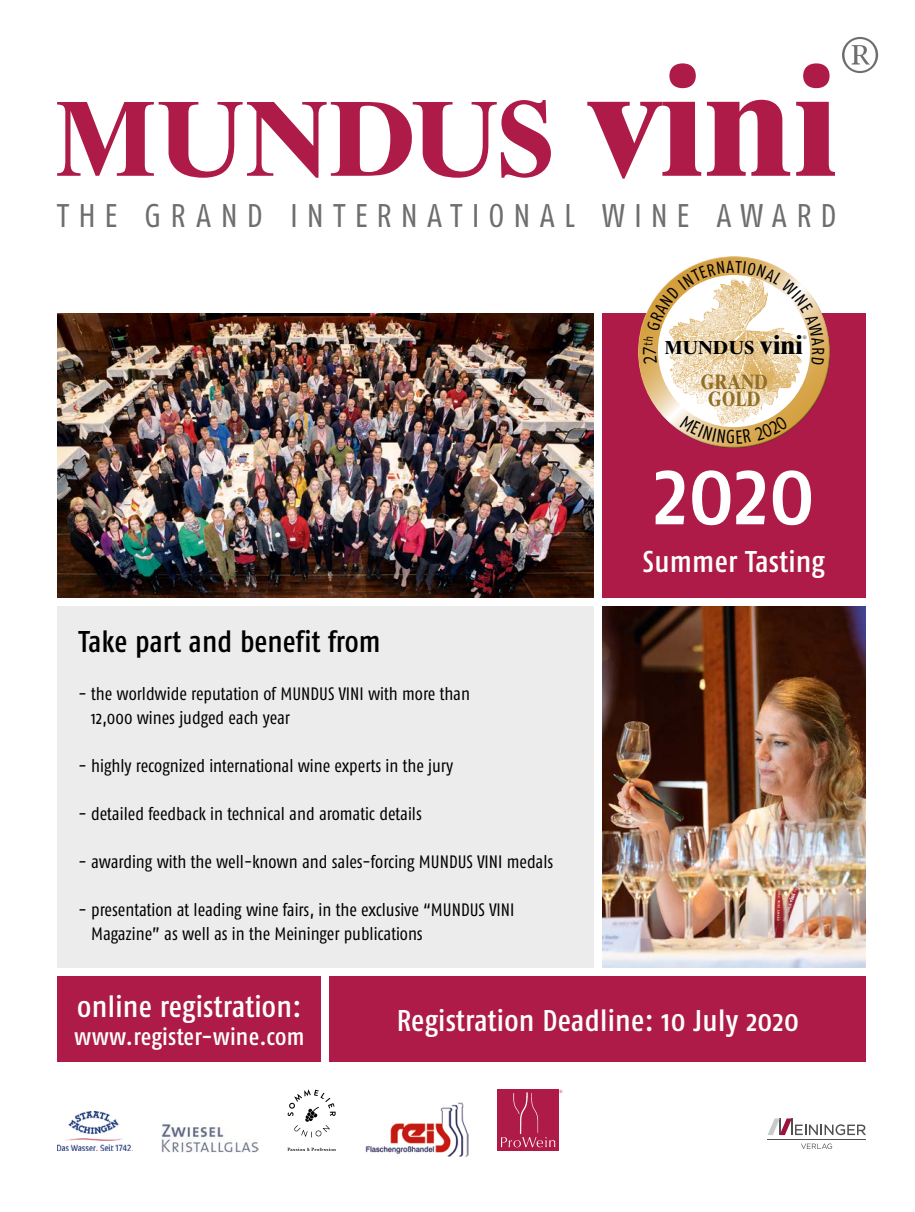
<style>
.page{position:relative;width:915px;height:1212px;background:#fff}
.page>*{position:absolute;margin:0;border:0;box-sizing:border-box;transform-origin:0 0}
.t1{font:700 106.95px "Times Ten W1 G";color:#ae1b48}
.t2{font:500 condensed 94.5px "Fago OT";color:#fff}
.t3{font:49.95px "Times Ten W1 G";color:#6e6e6e}
.t4{font:condensed 32.85px "Fago OT";letter-spacing:.275em;color:#6e6e6e}
.t5{font:500 condensed 30px "Fago OT";letter-spacing:.01em;color:#fff}
.t6{font:500 condensed 30px "Fago OT";color:#000}
.t7{font:500 condensed 24px "Fago OT";letter-spacing:.01em;color:#fff}
.t8{font:700 20.85px/17.4px "Times Ten W1 G";color:#926f26;text-align:center;scale:.8 1}
.t9{font:19.05px "Syntax LT Std";color:#000;scale:.8 1}
.t10{font:700 18.75px "Times Ten W1 G";color:#000}
.t11{font:condensed 18px/24px "Fago OT";color:#000}
.t12{font:condensed 17.25px "Fago OT";color:#000}
.t13{font:5.1px "Times Ten W1 G";color:#000}
.t14{font:4.5px "Times Ten W1 G";color:#ae1b48}
.s1{font-size:158.7px}
.s2{font-size:26.85px}
</style>
<div class="page">
<svg style="left:767px;top:1118px;width:98px;height:17px"></svg>
<hr style="left:767px;top:1139px;width:98px;height:1px;background:#515050">
<svg style="left:801px;top:1143px;width:30px;height:6px"></svg>
<img style="left:57px;top:1111px;width:76px;height:40px">
<img style="left:366px;top:1102px;width:102px;height:54px">
<img style="left:162px;top:1122px;width:96px;height:31px">
<svg style="left:287px;top:1148px;width:48px;height:3px"></svg>
<svg style="left:287px;top:1089px;width:48px;height:48px"></svg>
<div style="left:57px;top:606px;width:536px;height:362px;background:#ececec"></div>
<div style="left:329px;top:976px;width:536px;height:85px;background:#ae1b48"></div>
<div style="left:57px;top:976px;width:264px;height:85px;background:#ae1b48"></div>
<img style="left:602px;top:606px;width:263px;height:362px">
<div style="left:602px;top:313px;width:263px;height:285px;background:#ae1b48"></div>
<img style="left:57px;top:313px;width:536px;height:285px">
<img style="left:497px;top:1089px;width:61px;height:62px">
<div style="left:637px;top:256px;width:180px;height:141px;background:#fff;opacity:.65"></div>
<div style="left:641px;top:286px;width:188px;height:162px;background:#000;opacity:.5"></div>
<img style="left:665px;top:346px;width:137px;height:80px">
<svg style="left:643px;top:356px;width:13px;height:9px"></svg>
<svg style="left:643px;top:260px;width:180px;height:86px"></svg>
<svg style="left:811px;top:357px;width:12px;height:8px"></svg>
<svg style="left:679px;top:415px;width:109px;height:29px;background:#deb386"></svg>
<h3 class="t3" style="left:839px;top:26px;width:42px">®</h3>
<h1 class="t1" style="left:55px;top:74px;width:784px">MUNDUS <span class="s1">vini</span></h1>
<h3 class="t4" style="left:57px;top:195px;width:780px">THE GRAND INTERNATIONAL WINE AWARD</h3>
<p class="t10" style="left:664px;top:337px;width:140px">MUNDUS <span class="s2">vini</span></p>
<p class="t13" style="left:802px;top:334px;width:6px">®</p>
<p class="t9" style="left:638px;top:355px;width:12px;rotate:-90deg">7</p>
<p class="t12" style="left:828px;top:347px;width:10px;rotate:90deg">R</p>
<p class="t8" style="left:700px;top:372px;width:86px">GRAND<br>GOLD</p>
<h3 class="t6" style="left:79px;top:623px;width:303px">Take part and benefit from</h3>
<p class="t11" style="left:91px;top:681px;width:380px;text-indent:-13px">- the worldwide reputation of MUNDUS VINI with more than<br>12,000 wines judged each year</p>
<p class="t11" style="left:79px;top:753px;width:376px">- highly recognized international wine experts in the jury</p>
<p class="t11" style="left:79px;top:801px;width:344px">- detailed feedback in technical and aromatic details</p>
<p class="t11" style="left:79px;top:849px;width:476px">- awarding with the well-known and sales-forcing MUNDUS VINI medals</p>
<p class="t11" style="left:91px;top:897px;width:424px;text-indent:-13px">- presentation at leading wine fairs, in the exclusive “MUNDUS VINI<br>Magazine” as well as in the Meininger publications</p>
<h2 class="t2" style="left:652px;top:434px;width:163px">2020</h2>
<h3 class="t5" style="left:642px;top:543px;width:184px">Summer Tasting</h3>
<h3 class="t5" style="left:77px;top:988px;width:225px">online registration:</h3>
<h3 class="t7" style="left:74px;top:1022px;width:232px">www.register-wine.com</h3>
<h3 class="t5" style="left:396px;top:1002px;width:403px">Registration Deadline: 10 July 2020</h3>
<p class="t14" style="left:559px;top:1088px;width:5px">®</p>
</div>
